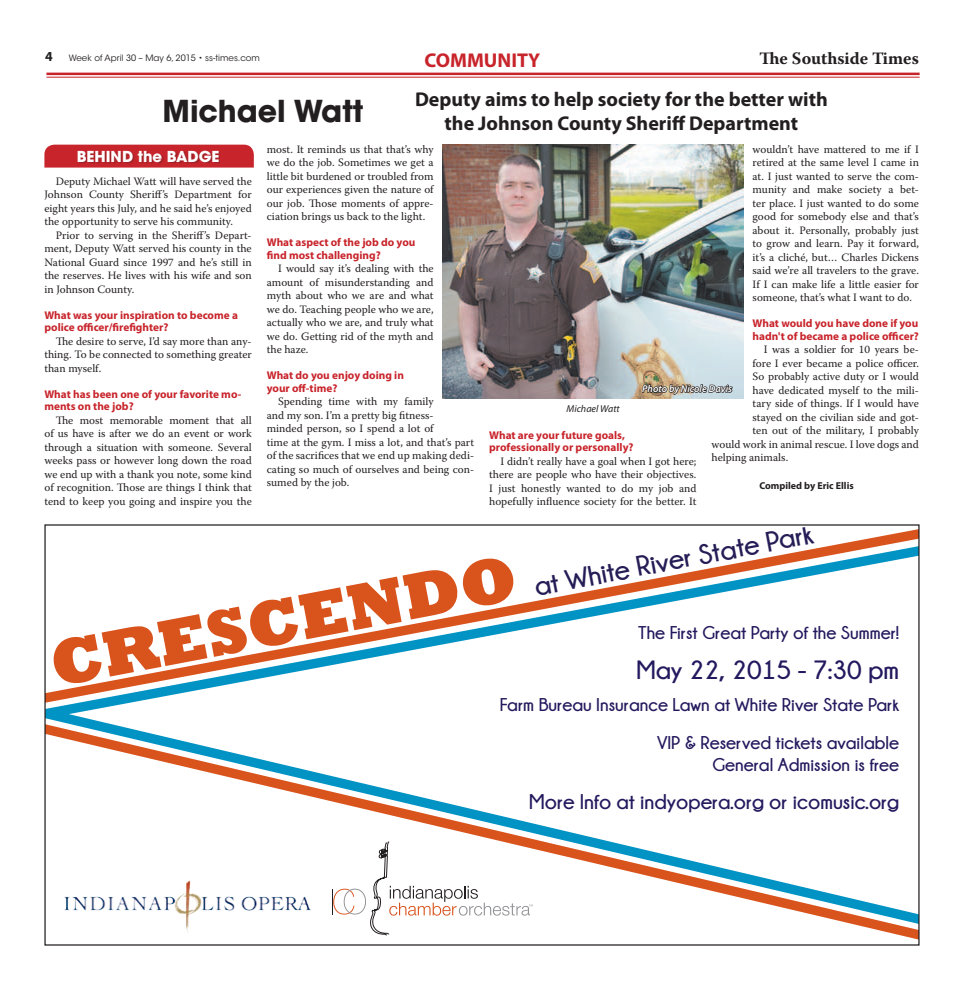
<style>
.page{position:relative;width:964px;height:990px;background:#fff}
.page>*{position:absolute;margin:0;border:0;box-sizing:border-box;transform-origin:0 0}
.t1{font:800 65.88px "Rockwell";color:#d9531c}
.Headline_-_24pt{font:700 30px "ITC Avant Garde Std";color:#231f20}
.t2{font:700 28.25px "Champagne&Limousines";color:#251d56}
.t3{font:700 26.38px "Champagne&Limousines";color:#23195e}
.t4{font:700 21.25px "Champagne&Limousines";color:#23195e}
.Sub-Headline_-_16pt{font:700 20px/24px "Myriad Pro";color:#231f20;text-align:center}
.Sans_Text{font:700 20px "Myriad Pro";color:#c8242b}
.t5{font:700 18.5px/22.1px "Champagne&Limousines";color:#23195e;text-align:right}
.t6{font:700 17.38px "Warnock Pro";color:#231f20}
.Body_Copy{font:700 15px "ITC Avant Garde Std";color:#fff}
.Body_Copy-2{font:11.25px/13.5px "Warnock Pro";color:#231f20;text-align:justify}
.SSTimes_Questions{font:700 11.25px/12.5px "Myriad Pro";color:#c8242b}
.Byline_for_Article{font:700 10px "Myriad Pro";color:#231f20}
.Bylines_for_Photos{font:italic 600 10px "Myriad Pro";color:#fff}
.Captions_for_Photos{font:italic 10px "Myriad Pro";color:#231f20}
.t7{font:8.75px "ITC Avant Garde Std";color:#231f20}
.s1{font-family:"Myriad Pro";font-weight:700;font-size:13.75px}
</style>
<div class="page">
<hr style="left:46px;top:73px;width:873px;height:2px;background:#c8242b">
<hr style="left:46px;top:77px;width:873px;height:1px;background:#c8242b">
<svg style="left:46px;top:532px;width:871px;height:408px"></svg>
<svg style="left:331px;top:842px;width:201px;height:93px"></svg>
<img style="left:56px;top:877px;width:263px;height:59px">
<svg style="left:44px;top:145px;width:210px;height:23px;background:#ca2c33"></svg>
<img style="left:442px;top:145px;width:301px;height:254px">
<div style="left:79px;top:152px;width:141px;height:11px;background:#231f20;opacity:.25"></div>
<svg style="left:640px;top:363px;width:93px;height:36px;background:#b0ada2"></svg>
<p class="t7" style="left:45px;top:53px;width:216px"><span class="s1">4</span> Week of April 30 – May 6, 2015 • ss-times.com</p>
<p class="Sans_Text" style="left:424px;top:47px;width:117px">COMMUNITY</p>
<h3 class="t6" style="left:759px;top:48px;width:161px">The Southside Times</h3>
<p class="Headline_-_24pt" style="left:162px;top:91px;width:202px">Michael Watt</p>
<p class="Sub-Headline_-_16pt" style="left:415px;top:87px;width:414px">Deputy aims to help society for the better with the Johnson County Sheriff Department</p>
<p class="Body_Copy" style="left:77px;top:146px;width:144px">BEHIND the BADGE</p>
<p class="Body_Copy-2" style="left:44px;top:174px;width:209px;text-indent:11px">Deputy Michael Watt will have served the Johnson County Sheriff’s Department for eight years this July, and he said he’s enjoyed the opportunity to serve his community.</p>
<p class="Body_Copy-2" style="left:44px;top:228px;width:209px;text-indent:11px">Prior to serving in the Sheriff’s Depart&shy;ment, Deputy Watt served his county in the National Guard since 1997 and he’s still in the reserves. He lives with his wife and son in Johnson County.</p>
<p class="SSTimes_Questions" style="left:44px;top:308px;width:195px">What was your inspiration to become a police officer/firefighter?</p>
<p class="Body_Copy-2" style="left:44px;top:334px;width:209px;text-indent:11px">The desire to serve, I’d say more than any&shy;thing. To be connected to something greater than myself.</p>
<p class="SSTimes_Questions" style="left:44px;top:387px;width:198px">What has been one of your favorite mo&shy;ments on the job?</p>
<p class="Body_Copy-2" style="left:44px;top:413px;width:209px;text-indent:11px">The most memorable moment that all of us have is after we do an event or work through a situation with someone. Several weeks pass or however long down the road we end up with a thank you note, some kind of recognition. Those are things I think that tend to keep you going and inspire you the</p>
<p class="Body_Copy-2" style="left:267px;top:142px;width:168px">most. It reminds us that that’s why we do the job. Sometimes we get a little bit burdened or troubled from our experiences given the nature of our job. Those moments of appre&shy;ciation brings us back to the light.</p>
<p class="SSTimes_Questions" style="left:267px;top:236px;width:150px">What aspect of the job do you find most challenging?</p>
<p class="Body_Copy-2" style="left:267px;top:262px;width:168px;text-indent:11px">I would say it’s dealing with the amount of misunderstanding and myth about who we are and what we do. Teaching people who we are, actually who we are, and truly what we do. Getting rid of the myth and the haze.</p>
<p class="SSTimes_Questions" style="left:267px;top:369px;width:139px">What do you enjoy doing in your off-time?</p>
<p class="Body_Copy-2" style="left:267px;top:395px;width:209px;text-align:left;text-indent:11px">Spending time with my family<br>and my son. I’m a pretty big fitness-<br>minded person, so I spend a lot of<br>time at the gym. I miss a lot, and that’s part of the sacrifices that we end up making dedi&shy;cating so much of ourselves and being con&shy;sumed by the job.</p>
<p class="Body_Copy-2" style="left:752px;top:142px;width:168px">wouldn’t have mattered to me if I retired at the same level I came in at. I just wanted to serve the com&shy;munity and make society a bet&shy;ter place. I just wanted to do some good for somebody else and that’s about it. Personally, probably just to grow and learn. Pay it forward, it’s a cliché, but… Charles Dickens said we’re all travelers to the grave.<br>If I can make life a little easier for someone, that’s what I want to do.</p>
<p class="SSTimes_Questions" style="left:752px;top:317px;width:168px">What would you have done if you hadn't of became a police officer?</p>
<p class="Body_Copy-2" style="left:763px;top:343px;width:156px">I was a soldier for 10 years be-</p>
<p class="Body_Copy-2" style="left:752px;top:356px;width:168px">fore I ever became a police officer.</p>
<p class="Body_Copy-2" style="left:752px;top:370px;width:168px">So probably active duty or I would</p>
<p class="Body_Copy-2" style="left:752px;top:383px;width:168px">have dedicated myself to the mili-</p>
<p class="Body_Copy-2" style="left:752px;top:397px;width:168px">tary side of things. If I would have</p>
<p class="Body_Copy-2" style="left:752px;top:410px;width:168px">stayed on the civilian side and got-</p>
<p class="Body_Copy-2" style="left:752px;top:424px;width:168px">ten out of the military, I probably</p>
<p class="Body_Copy-2" style="left:711px;top:437px;width:209px">would work in animal rescue. I love dogs and</p>
<p class="Body_Copy-2" style="left:711px;top:451px;width:78px">helping animals.</p>
<p class="Bylines_for_Photos" style="left:642px;top:382px;width:91px">Photo by Nicole Davis</p>
<p class="Captions_for_Photos" style="left:566px;top:402px;width:54px">Michael Watt</p>
<p class="SSTimes_Questions" style="left:489px;top:428px;width:146px">What are your future goals, professionally or personally?</p>
<p class="Body_Copy-2" style="left:489px;top:454px;width:209px;text-indent:11px">I didn’t really have a goal when I got here; there are people who have their objectives.<br>I just honestly wanted to do my job and hopefully influence society for the better. It</p>
<p class="Byline_for_Article" style="left:759px;top:479px;width:96px">Compiled by Eric Ellis</p>
<p class="t1" style="left:44px;top:629px;width:474px;rotate:-11deg">CRESCENDO</p>
<p class="t2" style="left:531px;top:571px;width:284px;rotate:-11deg">at White River State Park</p>
<p class="t5" style="left:638px;top:622px;width:262px">The First Great Party of the Summer!</p>
<p class="t3" style="left:636px;top:656px;width:264px">May 22, 2015 - 7:30 pm</p>
<p class="t5" style="left:499px;top:693px;width:400px">Farm Bureau Insurance Lawn at White River State Park</p>
<p class="t5" style="left:656px;top:732px;width:243px">VIP &amp; Reserved tickets available<br>General Admission is free</p>
<p class="t4" style="left:529px;top:790px;width:371px">More Info at indyopera.org or icomusic.org</p>
</div>
